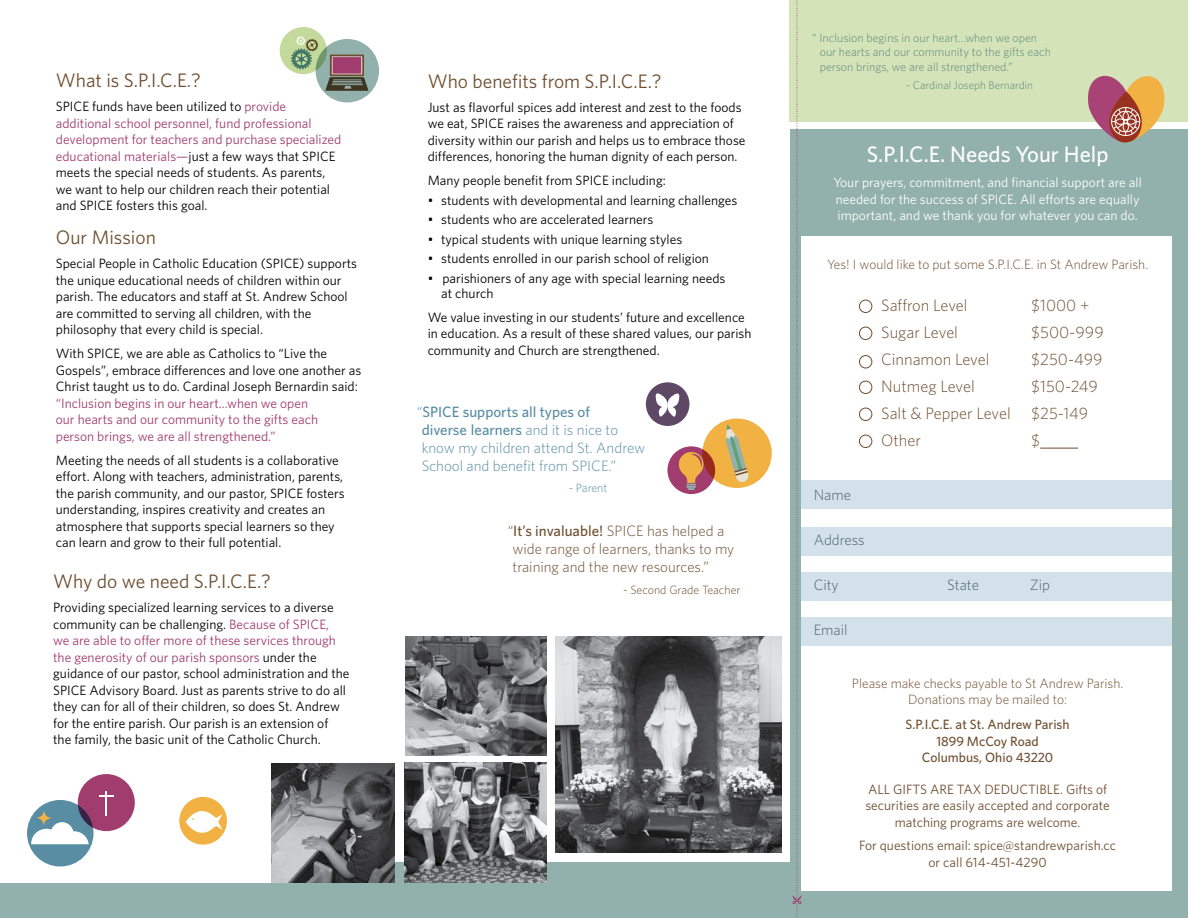
<style>
.page{position:relative;width:1188px;height:918px;background:#fff}
.page>*{position:absolute;margin:0;border:0;box-sizing:border-box;transform-origin:0 0}
.t1{font:500 22.5px "Whitney";color:#fff}
.t2{font:19.5px "Whitney";color:#6e4e2f}
.t3{font:300 16.5px/27px "Whitney";color:#6e4e2f}
.t4{font:300 15px/18px "Whitney";color:#588da4}
.t5{font:300 15px/18px "Whitney";color:#6e4e2f}
.t6{font:300 15px "Whitney";color:#4d6071}
.t7{font:13.5px/16.5px "Whitney";color:#000}
.t8{font:13.5px/16.2px "Whitney";color:#6e4e2f;text-align:center}
.t9{font:13.5px/16.5px "Whitney";color:#fff}
.t10{font:300 13.5px/16.2px "Whitney";color:#6e4e2f;text-align:center}
.t11{font:13.5px/16.5px "Whitney";color:#a03d6e}
.t12{font:500 13.5px/16.2px "Whitney";color:#6e4e2f;text-align:center}
.t13{font:300 12px/14.4px "Whitney";color:#5f8580}
.t14{font:300 12px "Whitney";color:#6e4e2f}
.t15{font:300 12px "Whitney";color:#588da4}
.t16{font:300 11.25px "Whitney";color:#5f8580}
.s1{color:#a03d6e}
.s2{font-weight:500}
</style>
<div class="page">
<div style="left:0;top:863px;width:795px;height:55px;background:#92b0ac"></div>
<div style="left:791px;top:130px;width:397px;height:788px;background:#92b0ac"></div>
<svg style="left:316px;top:39px;width:63px;height:63px;background:#839992"></svg>
<svg style="left:330px;top:55px;width:34px;height:21px"></svg>
<svg style="left:332px;top:56px;width:30px;height:18px"></svg>
<div style="left:333px;top:57px;width:28px;height:17px;background:#a03d6e"></div>
<svg style="left:280px;top:27px;width:47px;height:47px"></svg>
<svg style="left:291px;top:36px;width:27px;height:33px"></svg>
<div style="left:801px;top:237px;width:371px;height:654px;background:#fff"></div>
<div style="left:801px;top:480px;width:371px;height:29px;background:#d3e2ea"></div>
<div style="left:801px;top:527px;width:371px;height:28px;background:#d3e2ea"></div>
<div style="left:801px;top:572px;width:371px;height:28px;background:#d3e2ea"></div>
<div style="left:801px;top:617px;width:371px;height:28px;background:#d3e2ea"></div>
<div style="left:646px;top:382px;width:43px;height:44px;background:#5f4865;border-radius:50%"></div>
<svg style="left:655px;top:393px;width:25px;height:24px"></svg>
<div style="left:790px;top:0;width:398px;height:122px;background:#d4e4b8"></div>
<div style="left:859px;top:300px;width:13px;height:13px;border:1px solid #6e4e2f;border-radius:50%"></div>
<div style="left:859px;top:327px;width:13px;height:13px;border:1px solid #6e4e2f;border-radius:50%"></div>
<div style="left:859px;top:355px;width:13px;height:13px;border:1px solid #6e4e2f;border-radius:50%"></div>
<div style="left:859px;top:381px;width:13px;height:13px;border:1px solid #6e4e2f;border-radius:50%"></div>
<div style="left:859px;top:408px;width:13px;height:13px;border:1px solid #6e4e2f;border-radius:50%"></div>
<div style="left:859px;top:435px;width:13px;height:13px;border:1px solid #6e4e2f;border-radius:50%"></div>
<svg style="left:792px;top:0;width:10px;height:917px"></svg>
<hr style="left:1040px;top:448px;width:38px;height:1px;background:#6e4e2f">
<img style="left:555px;top:636px;width:227px;height:216px">
<img style="left:404px;top:763px;width:142px;height:119px">
<img style="left:405px;top:636px;width:141px;height:119px">
<div style="left:667px;top:446px;width:48px;height:48px;background:#a03d6e;border-radius:50%"></div>
<svg style="left:679px;top:452px;width:25px;height:38px"></svg>
<div style="left:702px;top:419px;width:70px;height:69px;background:#f1b243;border-radius:50%"></div>
<svg style="left:725px;top:424px;width:24px;height:58px"></svg>
<div style="left:0;top:833px;width:350px;height:49px;background:#fff"></div>
<img style="left:272px;top:763px;width:123px;height:119px">
<div style="left:27px;top:800px;width:67px;height:67px;background:#588da4;border-radius:50%"></div>
<svg style="left:31px;top:822px;width:58px;height:22px"></svg>
<svg style="left:36px;top:810px;width:16px;height:16px"></svg>
<div style="left:78px;top:774px;width:57px;height:57px;background:#a03d6e;border-radius:50%"></div>
<svg style="left:99px;top:791px;width:15px;height:25px"></svg>
<div style="left:179px;top:797px;width:48px;height:48px;background:#f1b243;border-radius:50%"></div>
<svg style="left:186px;top:802px;width:37px;height:40px"></svg>
<svg style="left:1086px;top:75px;width:80px;height:68px"></svg>
<h2 class="t2" style="left:56px;top:69px;width:147px">What is S.P.I.C.E.?</h2>
<p class="t7" style="left:56px;top:98px;width:287px">SPICE funds have been utilized to <span class="s1">provide additional school personnel, fund professional development for teachers and purchase specialized educational materials—</span>just a few ways that SPICE meets the special needs of students. As parents, we want to help our children reach their potential and SPICE fosters this goal.</p>
<h2 class="t2" style="left:56px;top:226px;width:102px">Our Mission</h2>
<p class="t7" style="left:56px;top:255px;width:303px">Special People in Catholic Education (SPICE) supports the unique educational needs of children within our parish. The educators and staff at St. Andrew School are committed to serving all children, with the philosophy that every child is special.</p>
<p class="t7" style="left:56px;top:345px;width:307px">With SPICE, we are able as Catholics to “Live the<br>Gospels”, embrace differences and love one another as<br>Christ taught us to do. Cardinal Joseph Bernardin said:</p>
<p class="t11" style="left:56px;top:394px;width:264px">“Inclusion begins in our heart...when we open our hearts and our community to the gifts each person brings, we are all strengthened.”</p>
<p class="t7" style="left:56px;top:451px;width:290px">Meeting the needs of all students is a collaborative effort. Along with teachers, administration, parents, the parish community, and our pastor, SPICE fosters understanding, inspires creativity and creates an atmosphere that supports special learners so they can learn and grow to their full potential.</p>
<h2 class="t2" style="left:53px;top:570px;width:219px">Why do we need S.P.I.C.E.?</h2>
<p class="t7" style="left:53px;top:599px;width:298px">Providing specialized learning services to a diverse community can be challenging. <span class="s1">Because of SPICE,<br>we are able to offer more of these services through the generosity of our parish sponsors</span> under the guidance of our pastor, school administration and the SPICE Advisory Board. Just as parents strive to do all they can for all of their children, so does St. Andrew for the entire parish. Our parish is an extension of the family, the basic unit of the Catholic Church.</p>
<h2 class="t2" style="left:428px;top:69px;width:235px">Who benefits from S.P.I.C.E.?</h2>
<p class="t7" style="left:428px;top:98px;width:319px">Just as flavorful spices add interest and zest to the foods we eat, SPICE raises the awareness and appreciation of diversity within our parish and helps us to embrace those differences, honoring the human dignity of each person.</p>
<p class="t7" style="left:428px;top:172px;width:240px">Many people benefit from SPICE including:</p>
<p class="t7" style="left:428px;top:191px;width:311px">• students with developmental and learning challenges</p>
<p class="t7" style="left:428px;top:211px;width:227px">• students who are accelerated learners</p>
<p class="t7" style="left:428px;top:230px;width:256px">• typical students with unique learning styles</p>
<p class="t7" style="left:428px;top:250px;width:283px">• students enrolled in our parish school of religion</p>
<p class="t7" style="left:441px;top:270px;width:286px;line-height:15px;text-indent:-14px">• parishioners of any age with special learning needs at church</p>
<p class="t7" style="left:428px;top:308px;width:325px">We value investing in our students’ future and excellence in education. As a result of these shared values, our parish community and Church are strengthened.</p>
<p class="t4" style="left:422px;top:403px;width:225px;text-indent:-5px">“<span class="s2">SPICE supports all types of<br>diverse learners</span> and it is nice to know my children attend St. Andrew<br>School and benefit from SPICE.”</p>
<p class="t15" style="left:569px;top:481px;width:40px">- Parent</p>
<p class="t5" style="left:513px;top:521px;width:223px;text-indent:-5px">“<span class="s2">It’s invaluable!</span> SPICE has helped a wide range of learners, thanks to my training and the new resources.”</p>
<p class="t14" style="left:623px;top:583px;width:119px">- Second Grade Teacher</p>
<p class="t13" style="left:820px;top:30px;width:233px;text-indent:-8px">“ Inclusion begins in our heart...when we open our hearts and our community to the gifts each person brings, we are all strengthened.”</p>
<p class="t16" style="left:906px;top:79px;width:128px">- Cardinal Joseph Bernardin</p>
<h1 class="t1" style="left:867px;top:140px;width:243px">S.P.I.C.E. Needs Your Help</h1>
<p class="t9" style="left:833px;top:174px;width:310px">Your prayers, commitment, and financial support are all needed for the success of SPICE. All efforts are equally important, and we thank you for whatever you can do.</p>
<p class="t10" style="left:827px;top:256px;width:323px">Yes! I would like to put some S.P.I.C.E. in St Andrew Parish.</p>
<p class="t3" style="left:881px;top:291px;width:88px">Saffron Level</p>
<p class="t3" style="left:1031px;top:291px;width:60px">$1000 +</p>
<p class="t3" style="left:881px;top:318px;width:78px">Sugar Level</p>
<p class="t3" style="left:1031px;top:318px;width:74px">$500-999</p>
<p class="t3" style="left:881px;top:345px;width:110px">Cinnamon Level</p>
<p class="t3" style="left:1031px;top:345px;width:73px">$250-499</p>
<p class="t3" style="left:881px;top:372px;width:95px">Nutmeg Level</p>
<p class="t3" style="left:881px;top:372px;width:218px;text-indent:150px">$150-249<br>Salt &amp; Pepper Level $25-149<br>Other</p>
<p class="t3" style="left:1031px;top:426px;width:10px">$</p>
<p class="t6" style="left:814px;top:486px;width:39px">Name</p>
<p class="t6" style="left:814px;top:531px;width:53px">Address</p>
<p class="t6" style="left:814px;top:576px;width:26px">City</p>
<p class="t6" style="left:947px;top:576px;width:33px">State</p>
<p class="t6" style="left:1030px;top:576px;width:22px">Zip</p>
<p class="t6" style="left:814px;top:621px;width:35px">Email</p>
<p class="t10" style="left:852px;top:675px;width:273px">Please make checks payable to St Andrew Parish.<br>Donations may be mailed to:</p>
<p class="t12" style="left:906px;top:716px;width:166px">S.P.I.C.E. at St. Andrew Parish<br>1899 McCoy Road<br>Columbus, Ohio 43220</p>
<p class="t8" style="left:865px;top:781px;width:246px">ALL GIFTS ARE TAX DEDUCTIBLE. Gifts of securities are easily accepted and corporate matching programs are welcome.</p>
<p class="t8" style="left:859px;top:837px;width:258px">For questions email: spice@standrewparish.cc or call 614-451-4290</p>
</div>
